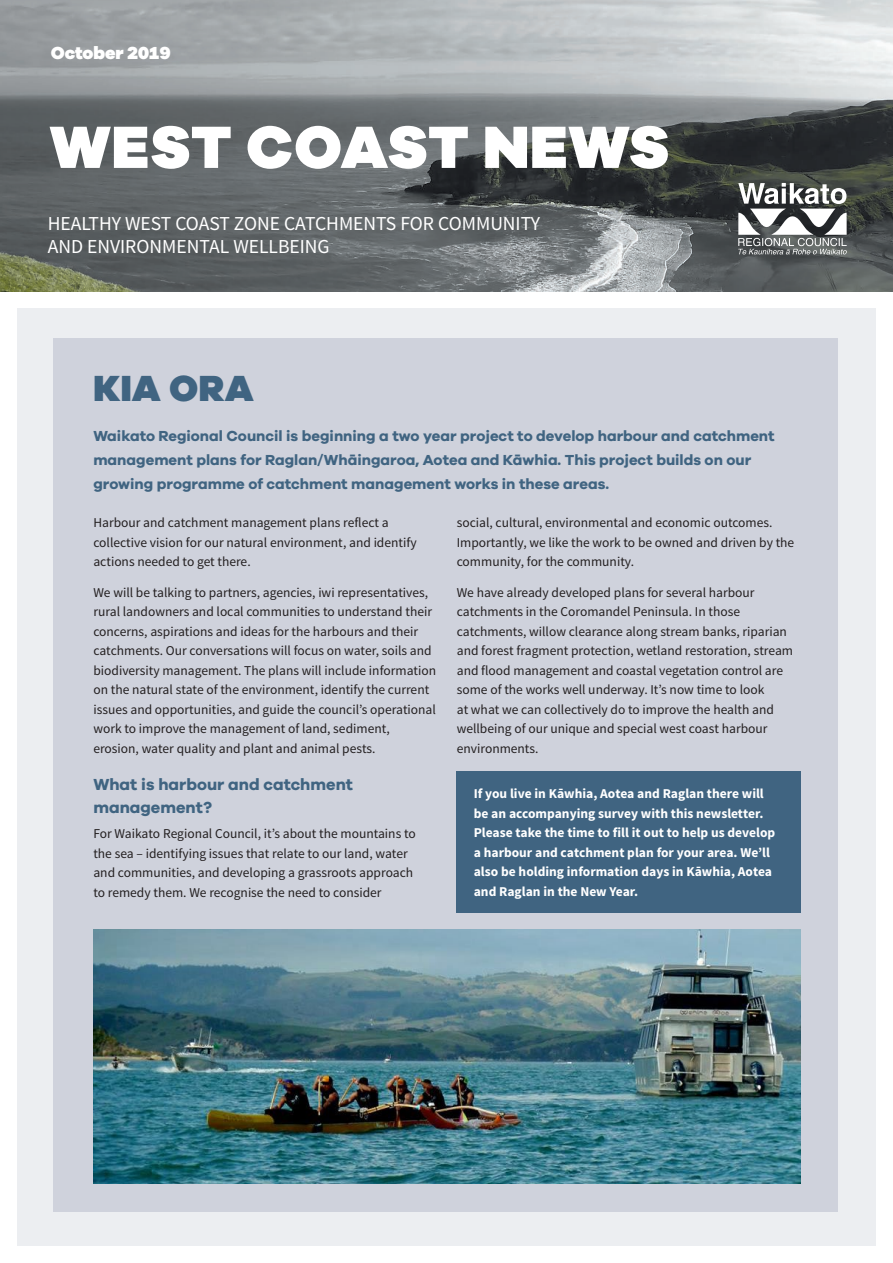
<style>
.page{position:relative;width:893px;height:1263px;background:#fff}
.page>*{position:absolute;margin:0;border:0;box-sizing:border-box;transform-origin:0 0}
.t1{font:900 61.5px "Galano Grotesque";letter-spacing:.01em;color:#fff}
.t2{font:900 37.5px "Galano Grotesque";letter-spacing:.01em;color:#406481}
.t3{font:19.8px/22.5px "Source Sans Pro";color:#fff}
.t4{font:900 18px "Galano Grotesque";letter-spacing:-.005em;color:#fff}
.t5{font:700 16.5px/22.5px "Galano Grotesque";color:#406481}
.t6{font:700 15px/24px "Galano Grotesque";color:#406481}
.t7{font:13.5px/19.5px "Source Sans Pro";color:#231f20}
.t8{font:700 13.5px/19.5px "Source Sans Pro";color:#fff}
</style>
<div class="page">
<img style="left:0;top:0;width:893px;height:291px">
<div style="left:17px;top:308px;width:859px;height:937px;background:#eceef1"></div>
<div style="left:53px;top:338px;width:785px;height:874px;background:#cfd2dc"></div>
<svg style="left:738px;top:183px;width:109px;height:71px"></svg>
<img style="left:93px;top:929px;width:708px;height:255px">
<div style="left:457px;top:771px;width:344px;height:142px;background:#406481"></div>
<h3 class="t4" style="left:51px;top:42px;width:122px">October 2019</h3>
<h1 class="t1" style="left:50px;top:108px;width:621px">WEST COAST NEWS</h1>
<h3 class="t3" style="left:48px;top:213px;width:494px">HEALTHY WEST COAST ZONE CATCHMENTS FOR COMMUNITY<br>AND ENVIRONMENTAL WELLBEING</h3>
<h2 class="t2" style="left:94px;top:364px;width:162px">KIA ORA</h2>
<p class="t6" style="left:93px;top:424px;width:683px">Waikato Regional Council is beginning a two year project to develop harbour and catchment management plans for Raglan/Whāingaroa, Aotea and Kāwhia. This project builds on our growing programme of catchment management works in these areas.</p>
<p class="t7" style="left:457px;top:513px;width:339px">social, cultural, environmental and economic outcomes.<br>Importantly, we like the work to be owned and driven by the community, for the community.</p>
<p class="t7" style="left:457px;top:583px;width:338px">We have already developed plans for several harbour catchments in the Coromandel Peninsula. In those catchments, willow clearance along stream banks, riparian and forest fragment protection, wetland restoration, stream and flood management and coastal vegetation control are some of the works well underway. It’s now time to look<br>at what we can collectively do to improve the health and wellbeing of our unique and special west coast harbour environments.</p>
<p class="t8" style="left:474px;top:785px;width:303px">If you live in Kāwhia, Aotea and Raglan there will be an accompanying survey with this newsletter.<br>Please take the time to fill it out to help us develop a harbour and catchment plan for your area. We’ll also be holding information days in Kāwhia, Aotea and Raglan in the New Year.</p>
<p class="t7" style="left:93px;top:513px;width:325px">Harbour and catchment management plans reflect a collective vision for our natural environment, and identify actions needed to get there.</p>
<p class="t7" style="left:93px;top:583px;width:344px">We will be talking to partners, agencies, iwi representatives, rural landowners and local communities to understand their concerns, aspirations and ideas for the harbours and their catchments. Our conversations will focus on water, soils and biodiversity management. The plans will include information on the natural state of the environment, identify the current issues and opportunities, and guide the council’s operational work to improve the management of land, sediment, erosion, water quality and plant and animal pests.</p>
<p class="t5" style="left:93px;top:773px;width:261px">What is harbour and catchment management?</p>
<p class="t7" style="left:93px;top:824px;width:324px">For Waikato Regional Council, it’s about the mountains to the sea – identifying issues that relate to our land, water and communities, and developing a grassroots approach to remedy them. We recognise the need to consider</p>
</div>
